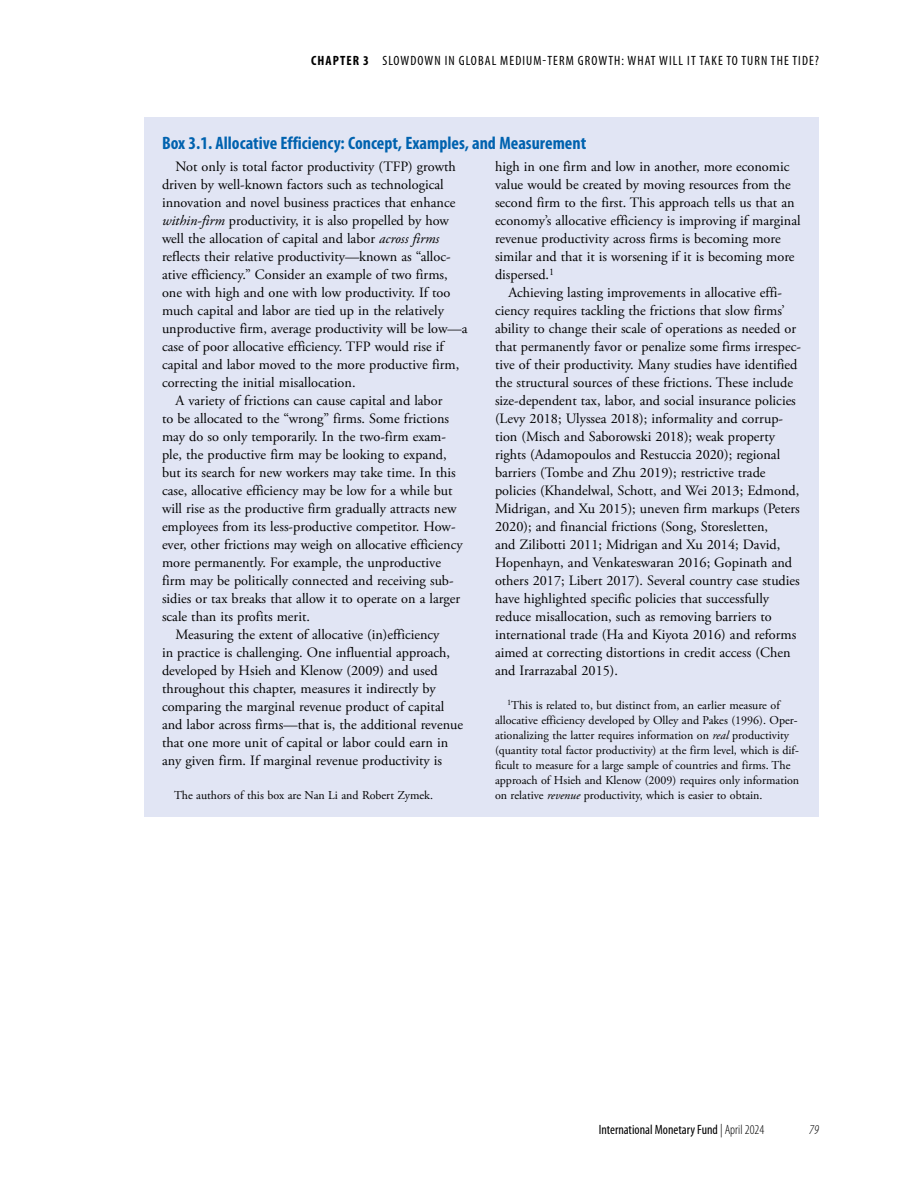
<style>
.page{position:relative;width:918px;height:1188px;background:#fff}
.page>*{position:absolute;margin:0;border:0;box-sizing:border-box;transform-origin:0 0}
.t1{font:700 condensed 18px "Myriad Pro";color:#0062af}
.t2{font:14.25px/18px "Adobe Garamond Pro";color:#000}
.t3{font:condensed 13.5px "Myriad Pro";letter-spacing:.08em;color:#000}
.t4{font:condensed 13.5px "Myriad Pro";color:#000}
.t5{font:italic 300 condensed 13.5px "Myriad Pro";color:#000}
.t6{font:12px/15px "Adobe Garamond Pro";color:#000}
.s1{font-weight:700}
.s2{font-style:italic}
.s3{font-weight:300}
</style>
<div class="page">
<div style="left:144px;top:117px;width:675px;height:700px;background:#e1e5f4"></div>
<p class="t3" style="left:311px;top:53px;width:509px"><span class="s1">CHAPTER 3</span> SLOWDOWN IN GLOBAL MEDIUM-TERM GROWTH: WHAT WILL IT TAKE TO TURN THE TIDE?</p>
<p class="t1" style="left:162px;top:133px;width:426px">Box 3.1. Allocative Efficiency: Concept, Examples, and Measurement</p>
<p class="t2" style="left:176px;top:158px;width:282px">Not only is total factor productivity (TFP) growth</p>
<p class="t2" style="left:162px;top:176px;width:283px">driven by well-known factors such as technological</p>
<p class="t2" style="left:162px;top:194px;width:295px">innovation and novel business practices that enhance</p>
<p class="t2" style="left:162px;top:212px;width:288px"><span class="s2">within-firm</span> productivity, it is also propelled by how</p>
<p class="t2" style="left:162px;top:230px;width:279px">well the allocation of capital and labor <span class="s2">across firms</span></p>
<p class="t2" style="left:162px;top:248px;width:290px">reflects their relative productivity—known as “alloc-</p>
<p class="t2" style="left:162px;top:266px;width:287px">ative efficiency.” Consider an example of two firms,</p>
<p class="t2" style="left:162px;top:284px;width:290px">one with high and one with low productivity. If too</p>
<p class="t2" style="left:162px;top:302px;width:283px">much capital and labor are tied up in the relatively</p>
<p class="t2" style="left:162px;top:320px;width:307px">unproductive firm, average productivity will be low—a</p>
<p class="t2" style="left:162px;top:338px;width:283px">case of poor allocative efficiency. TFP would rise if</p>
<p class="t2" style="left:162px;top:356px;width:299px">capital and labor moved to the more productive firm,</p>
<p class="t2" style="left:162px;top:374px;width:195px">correcting the initial misallocation.</p>
<p class="t2" style="left:175px;top:392px;width:268px">A variety of frictions can cause capital and labor</p>
<p class="t2" style="left:162px;top:410px;width:289px">to be allocated to the “wrong” firms. Some frictions</p>
<p class="t2" style="left:162px;top:428px;width:286px">may do so only temporarily. In the two-firm exam-</p>
<p class="t2" style="left:162px;top:446px;width:286px">ple, the productive firm may be looking to expand,</p>
<p class="t2" style="left:162px;top:464px;width:295px">but its search for new workers may take time. In this</p>
<p class="t2" style="left:162px;top:482px;width:292px">case, allocative efficiency may be low for a while but</p>
<p class="t2" style="left:162px;top:500px;width:296px">will rise as the productive firm gradually attracts new</p>
<p class="t2" style="left:162px;top:518px;width:295px">employees from its less-productive competitor. How-</p>
<p class="t2" style="left:162px;top:536px;width:302px">ever, other frictions may weigh on allocative efficiency</p>
<p class="t2" style="left:162px;top:554px;width:280px">more permanently. For example, the unproductive</p>
<p class="t2" style="left:162px;top:572px;width:293px">firm may be politically connected and receiving sub-</p>
<p class="t2" style="left:162px;top:590px;width:300px">sidies or tax breaks that allow it to operate on a larger</p>
<p class="t2" style="left:162px;top:608px;width:149px">scale than its profits merit.</p>
<p class="t2" style="left:175px;top:626px;width:265px">Measuring the extent of allocative (in)efficiency</p>
<p class="t2" style="left:162px;top:644px;width:290px">in practice is challenging. One influential approach,</p>
<p class="t2" style="left:162px;top:662px;width:277px">developed by Hsieh and Klenow (2009) and used</p>
<p class="t2" style="left:162px;top:680px;width:275px">throughout this chapter, measures it indirectly by</p>
<p class="t2" style="left:162px;top:698px;width:284px">comparing the marginal revenue product of capital</p>
<p class="t2" style="left:162px;top:716px;width:303px">and labor across firms—that is, the additional revenue</p>
<p class="t2" style="left:162px;top:734px;width:288px">that one more unit of capital or labor could earn in</p>
<p class="t2" style="left:162px;top:752px;width:282px">any given firm. If marginal revenue productivity is</p>
<p class="t6" style="left:174px;top:788px;width:261px">The authors of this box are Nan Li and Robert Zymek.</p>
<p class="t2" style="left:495px;top:158px;width:307px">high in one firm and low in another, more economic value would be created by moving resources from the second firm to the first. This approach tells us that an economy’s allocative efficiency is improving if marginal revenue productivity across firms is becoming more similar and that it is worsening if it is becoming more dispersed.<sup>1</sup></p>
<p class="t2" style="left:495px;top:284px;width:307px;text-indent:13px">Achieving lasting improvements in allocative effi&shy;ciency requires tackling the frictions that slow firms’ ability to change their scale of operations as needed or that permanently favor or penalize some firms irrespec&shy;tive of their productivity. Many studies have identified the structural sources of these frictions. These include size-dependent tax, labor, and social insurance policies (Levy 2018; Ulyssea 2018); informality and corrup&shy;tion (Misch and Saborowski 2018); weak property rights (Adamopoulos and Restuccia 2020); regional barriers (Tombe and Zhu 2019); restrictive trade policies (Khandelwal, Schott, and Wei 2013; Edmond, Midrigan, and Xu 2015); uneven firm markups (Peters 2020); and financial frictions (Song, Storesletten,<br>and Zilibotti 2011; Midrigan and Xu 2014; David, Hopenhayn, and Venkateswaran 2016; Gopinath and others 2017; Libert 2017). Several country case studies have highlighted specific policies that successfully reduce misallocation, such as removing barriers to international trade (Ha and Kiyota 2016) and reforms aimed at correcting distortions in credit access (Chen and Irarrazabal 2015).</p>
<p class="t6" style="left:495px;top:698px;width:306px;text-indent:12px"><sup>1</sup>This is related to, but distinct from, an earlier measure of allocative efficiency developed by Olley and Pakes (1996). Oper&shy;ationalizing the latter requires information on <span class="s2">real</span> productivity (quantity total factor productivity) at the firm level, which is dif&shy;ficult to measure for a large sample of countries and firms. The approach of Hsieh and Klenow (2009) requires only information on relative <span class="s2">revenue</span> productivity, which is easier to obtain.</p>
<p class="t4" style="left:599px;top:1122px;width:167px">International Monetary Fund <span class="s3">| April 2024</span></p>
<p class="t5" style="left:809px;top:1122px;width:11px">79</p>
</div>
